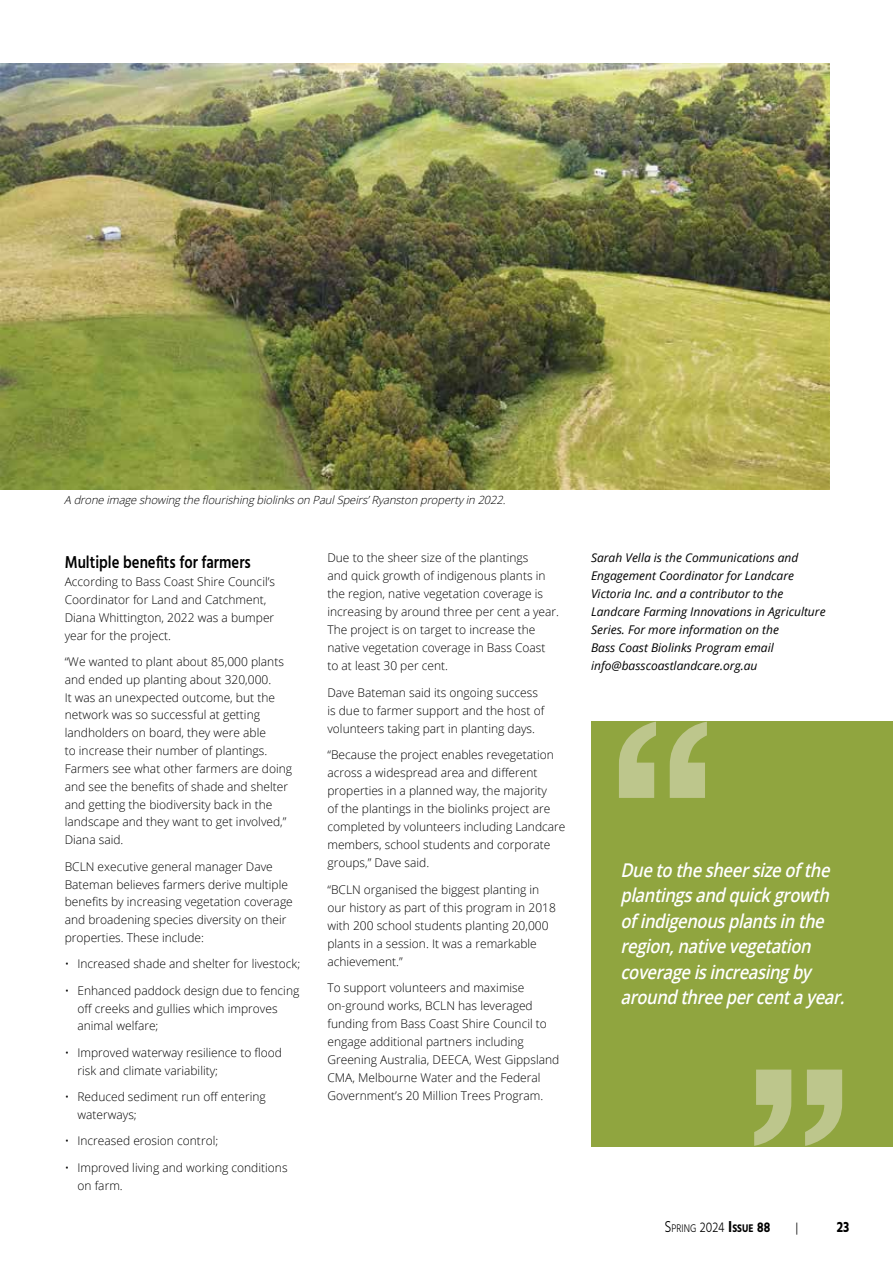
<style>
.page{position:relative;width:893px;height:1263px;background:#fff}
.page>*{position:absolute;margin:0;border:0;box-sizing:border-box;transform-origin:0 0}
.t1{font:italic 600 18.9px/25.5px "Open Sans";color:#fff;scale:.87 1}
.t2{font:600 17.7px "Hind";color:#000;scale:.83 1}
.t3{font:700 15.3px "Hind";color:#000;scale:.83 1}
.t4{font:300 13.5px "Hind";color:#000}
.t5{font:300 12px/18px "Open Sans";color:#000}
.t6{font:italic 12px/18px "Open Sans";color:#000}
.t7{font:300 11.4px "Hind";color:#000;scale:.83 1}
.t8{font:italic 300 11.25px "Open Sans";color:#000}
.s1{font-size:16.2px}
.s2{font-size:14.4px}
.s3{font-weight:700;font-size:16.2px}
.s4{font-weight:700}
.s5{font-weight:700;font-size:14.4px}
</style>
<div class="page">
<img style="left:0;top:64px;width:829px;height:425px">
<div style="left:591px;top:722px;width:302px;height:425px;background:#90a53f"></div>
<svg style="left:754px;top:1069px;width:88px;height:77px"></svg>
<svg style="left:619px;top:722px;width:88px;height:76px"></svg>
<p class="t8" style="left:64px;top:492px;width:446px">A drone image showingthe flourishingbiolinkson PaulSpeirs’Ryanston property in 2022.</p>
<h2 class="t2" style="left:65px;top:550px;width:226px">Multiple benefits for farmers</h2>
<p class="t5" style="left:65px;top:572px;width:212px">According to Bass Coast Shire Council’s Coordinator for Land and Catchment, Diana Whittington, 2022 was a bumper year for the project.</p>
<p class="t5" style="left:65px;top:652px;width:229px">“We wanted to plant about 85,000 plants and ended up planting about 320,000.<br>It was an unexpected outcome, but the network was so successful at getting landholders on board, they were able<br>to increase their number of plantings.<br>Farmers see what other farmers are doing and see the benefits of shade and shelter and getting the biodiversity back in the landscape and they want to get involved,” Diana said.</p>
<p class="t5" style="left:65px;top:857px;width:230px">BCLN executive general manager Dave Bateman believes farmers derive multiple benefits by increasing vegetation coverage and broadening species diversity on their properties. These include:</p>
<p class="t5" style="left:65px;top:955px;width:237px">• Increased shade and shelter for livestock;</p>
<p class="t5" style="left:77px;top:981px;width:223px;text-indent:-13px">• Enhanced paddock design due to fencing off creeks and gullies which improves animal welfare;</p>
<p class="t5" style="left:77px;top:1043px;width:206px;text-indent:-13px">• Improved waterway resilience to flood risk and climate variability;</p>
<p class="t5" style="left:77px;top:1087px;width:190px;text-indent:-13px">• Reduced sediment run off entering waterways;</p>
<p class="t5" style="left:65px;top:1131px;width:155px">• Increased erosion control;</p>
<p class="t5" style="left:77px;top:1158px;width:212px;text-indent:-13px">• Improved living and working conditions on farm.</p>
<p class="t5" style="left:327px;top:548px;width:233px">Due to the sheer size of the plantings<br>and quick growth of indigenous plants in the region, native vegetation coverage is increasing by around three per cent a year.<br>The project is on target to increase the native vegetation coverage in Bass Coast to at least 30 per cent.</p>
<p class="t5" style="left:327px;top:683px;width:218px">Dave Bateman said its ongoing success is due to farmer support and the host of volunteers taking part in planting days.</p>
<p class="t5" style="left:327px;top:745px;width:240px">“Because the project enables revegetation across a widespread area and different properties in a planned way, the majority<br>of the plantings in the biolinks project are completed by volunteers including Landcare members, school students and corporate groups,” Dave said.</p>
<p class="t5" style="left:327px;top:880px;width:230px">“BCLN organised the biggest planting in our history as part of this program in 2018 with 200 school students planting 20,000 plants in a session. It was a remarkable achievement.”</p>
<p class="t5" style="left:327px;top:978px;width:233px">To support volunteers and maximise on-ground works, BCLN has leveraged funding from Bass Coast Shire Council to engage additional partners including Greening Australia, DEECA, West Gippsland CMA, Melbourne Water and the Federal Government’s 20 Million Trees Program.</p>
<p class="t6" style="left:591px;top:548px;width:236px">Sarah Vella is the Communications and Engagement Coordinator for Landcare Victoria Inc. and a contributor to the Landcare Farming Innovations in Agriculture Series. For more information on the<br>Bass Coast Biolinks Program email info@basscoastlandcare.org.au</p>
<h1 class="t1" style="left:620px;top:857px;width:265px">Duetothesheersizeofthe plantingsandquickgrowth ofindigenousplantsinthe region,nativevegetation coverageisincreasingby aroundthreepercentayear.</h1>
<p class="t7" style="left:664px;top:1221px;width:129px"><span class="s1">S</span>pring <span class="s2">2024</span> <span class="s3">I</span><span class="s4">SSUE</span> <span class="s5">88</span></p>
<p class="t4" style="left:795px;top:1218px;width:4px">|</p>
<p class="t3" style="left:837px;top:1217px;width:17px">23</p>
</div>
